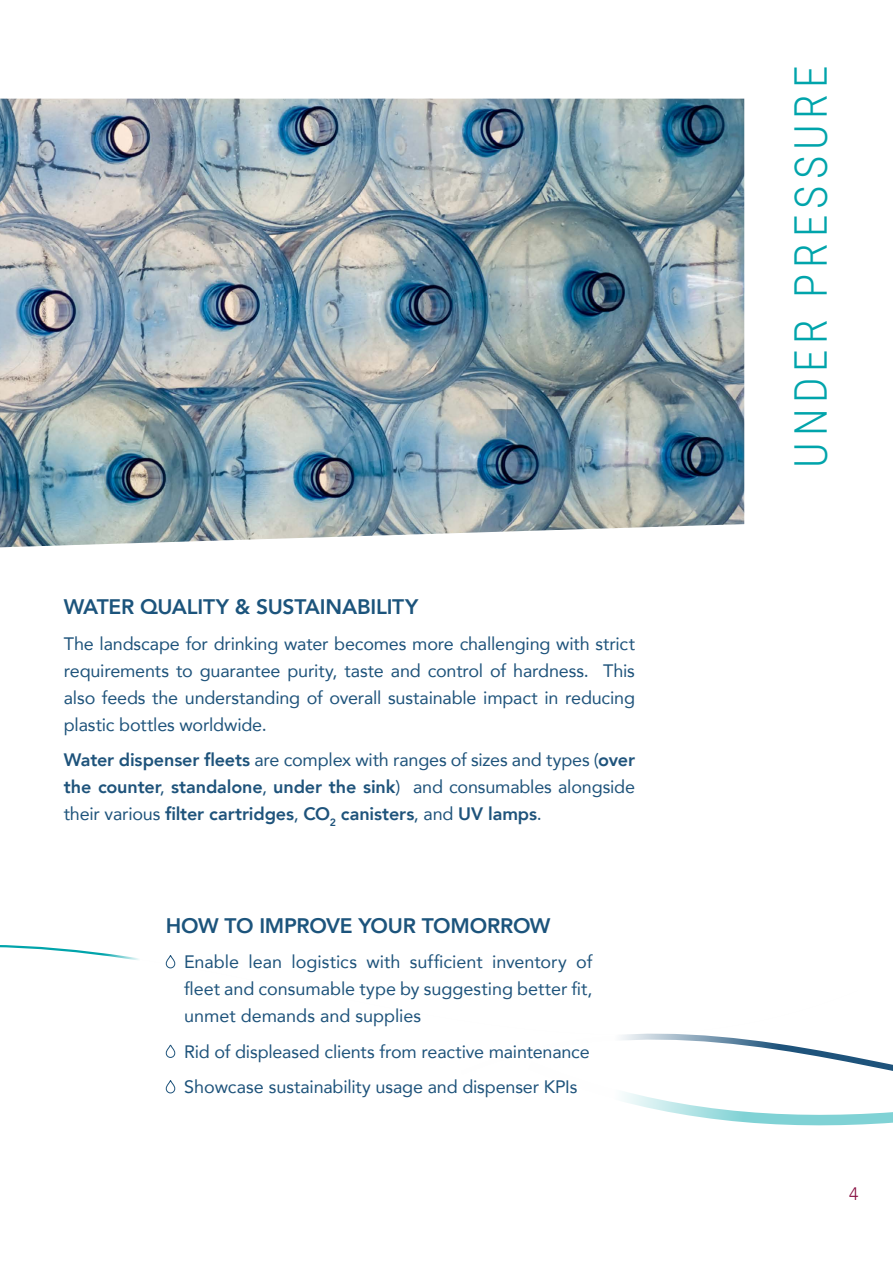
<style>
.page{position:relative;width:893px;height:1263px;background:#fff}
.page>*{position:absolute;margin:0;border:0;box-sizing:border-box;transform-origin:0 0}
.t1{font:300 45px "Roboto Condensed";letter-spacing:.13em;color:#00a4ab}
.t2{font:800 21px "Avenir";letter-spacing:-.01em;color:#1c547c}
.t3{font:18px/27px "Avenir";letter-spacing:-.01em;color:#1e537b;text-align:justify}
.t4{font:800 18px/27px "Avenir";letter-spacing:-.005em;color:#1e537b;text-align:justify}
.t5{font:300 18px "Avenir";color:#881042}
.s1{font-weight:400}
</style>
<div class="page">
<img style="left:0;top:99px;width:744px;height:448px">
<svg style="left:166px;top:1044px;width:10px;height:14px"></svg>
<svg style="left:166px;top:1080px;width:10px;height:14px"></svg>
<svg style="left:0;top:945px;width:176px;height:24px"></svg>
<svg style="left:621px;top:1033px;width:272px;height:93px"></svg>
<p class="t2" style="left:64px;top:591px;width:356px">WATER QUALITY &amp; SUSTAINABILITY</p>
<p class="t3" style="left:64px;top:629px;width:573px">The landscape for drinking water becomes more challenging with strict requirements to guarantee purity, taste and control of hardness. This also feeds the understanding of overall sustainable impact in reducing plastic bottles worldwide.</p>
<p class="t4" style="left:64px;top:746px;width:573px">Water dispenser fleets <span class="s1">are complex with ranges of sizes and types (</span>over the counter<span class="s1">,</span> standalone<span class="s1">,</span> under the sink<span class="s1">) and consumables alongside their various</span> filter cartridges<span class="s1">,</span> CO<sub>2</sub> canisters<span class="s1">, and</span> UV lamps<span class="s1">.</span></p>
<p class="t2" style="left:166px;top:909px;width:386px">HOW TO IMPROVE YOUR TOMORROW</p>
<p class="t3" style="left:184px;top:948px;width:410px">Enable lean logistics with sufficient inventory of fleet and consumable type by suggesting better fit, unmet demands and supplies</p>
<p class="t3" style="left:184px;top:1033px;width:407px;line-height:35.5px">Rid of displeased clients from reactive maintenance<br>Showcase sustainability usage and dispenser KPIs</p>
<h1 class="t1" style="left:779px;top:467px;width:403px;rotate:-90deg">UNDER PRESSURE</h1>
<p class="t5" style="left:849px;top:1183px;width:11px">4</p>
</div>
